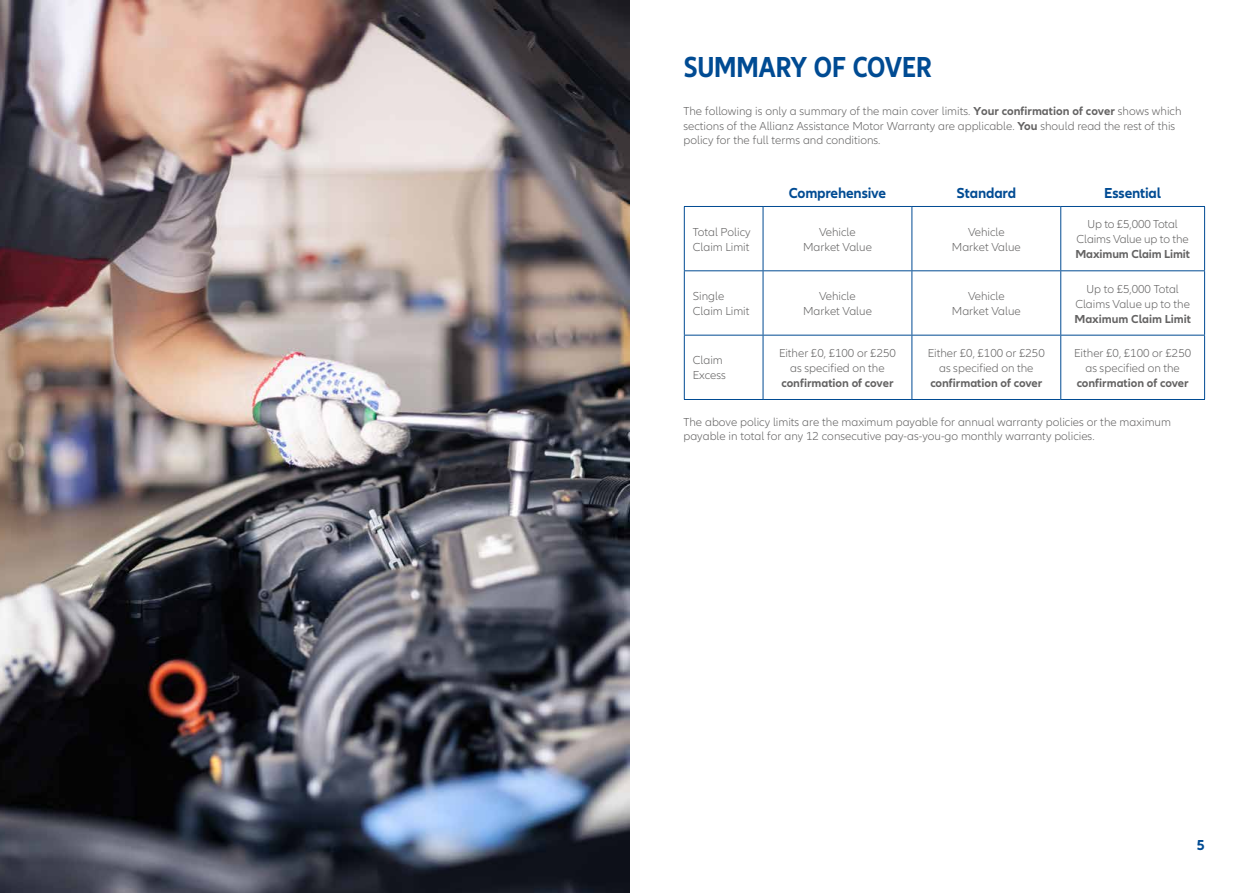
<style>
.page{position:relative;width:1259px;height:893px;background:#fff}
.page>*{position:absolute;margin:0;border:0;box-sizing:border-box;transform-origin:0 0}
.t1{font:700 condensed 30px "Allianz Neo";color:#004b93}
.t2{font:700 15px "Allianz Neo";letter-spacing:-.01em;color:#004b93}
.t3{font:300 12px/15px "Allianz Neo";color:#646363;text-align:center}
.t4{font:700 12px "Allianz Neo";color:#646363}
.s1{font-weight:700}
</style>
<div class="page">
<img style="left:0;top:0;width:629px;height:893px">
<hr style="left:684px;top:207px;width:1px;height:63px;background:#004b93">
<hr style="left:762px;top:207px;width:1px;height:63px;background:#004b93">
<hr style="left:911px;top:207px;width:1px;height:63px;background:#004b93">
<hr style="left:1060px;top:207px;width:1px;height:63px;background:#004b93">
<hr style="left:1204px;top:207px;width:1px;height:63px;background:#004b93">
<hr style="left:684px;top:270px;width:79px;height:1px;background:#004b93">
<hr style="left:684px;top:271px;width:1px;height:64px;background:#004b93">
<hr style="left:763px;top:270px;width:149px;height:1px;background:#004b93">
<hr style="left:762px;top:271px;width:1px;height:64px;background:#004b93">
<hr style="left:912px;top:270px;width:148px;height:1px;background:#004b93">
<hr style="left:911px;top:271px;width:1px;height:64px;background:#004b93">
<hr style="left:1060px;top:270px;width:145px;height:1px;background:#004b93">
<hr style="left:1060px;top:271px;width:1px;height:64px;background:#004b93">
<hr style="left:1204px;top:271px;width:1px;height:64px;background:#004b93">
<hr style="left:684px;top:335px;width:79px;height:1px;background:#004b93">
<hr style="left:684px;top:336px;width:1px;height:63px;background:#004b93">
<hr style="left:763px;top:335px;width:149px;height:1px;background:#004b93">
<hr style="left:762px;top:336px;width:1px;height:63px;background:#004b93">
<hr style="left:912px;top:335px;width:148px;height:1px;background:#004b93">
<hr style="left:911px;top:336px;width:1px;height:63px;background:#004b93">
<hr style="left:1060px;top:335px;width:145px;height:1px;background:#004b93">
<hr style="left:1060px;top:336px;width:1px;height:63px;background:#004b93">
<hr style="left:1204px;top:336px;width:1px;height:63px;background:#004b93">
<hr style="left:684px;top:399px;width:79px;height:1px;background:#004b93">
<hr style="left:763px;top:399px;width:149px;height:1px;background:#004b93">
<hr style="left:912px;top:399px;width:148px;height:1px;background:#004b93">
<hr style="left:1060px;top:399px;width:145px;height:1px;background:#004b93">
<hr style="left:684px;top:206px;width:79px;height:1px;background:#004b93">
<hr style="left:763px;top:206px;width:149px;height:1px;background:#004b93">
<hr style="left:912px;top:206px;width:148px;height:1px;background:#004b93">
<hr style="left:1060px;top:206px;width:145px;height:1px;background:#004b93">
<h1 class="t1" style="left:683px;top:50px;width:250px">SUMMARY OF COVER</h1>
<p class="t3" style="left:683px;top:105px;width:499px;line-height:14.4px;text-align:left">The following is only a summary of the main cover limits. <span class="s1">Your confirmation of cover</span> shows which sections of the Allianz Assistance Motor Warranty are applicable. <span class="s1">You</span> should read the rest of this policy for the full terms and conditions.</p>
<p class="t2" style="left:788px;top:184px;width:99px">Comprehensive</p>
<p class="t2" style="left:956px;top:184px;width:61px">Standard</p>
<p class="t2" style="left:1104px;top:184px;width:58px">Essential</p>
<p class="t3" style="left:693px;top:225px;width:59px;text-align:left">Total Policy<br>Claim Limit</p>
<p class="t3" style="left:803px;top:225px;width:70px">Vehicle<br>Market Value</p>
<p class="t3" style="left:952px;top:225px;width:70px">Vehicle<br>Market Value</p>
<p class="t3" style="left:1076px;top:217px;width:114px">Up to £5,000 Total<br>Claims Value up to the</p>
<p class="t4" style="left:1075px;top:247px;width:116px">Maximum Claim Limit</p>
<p class="t3" style="left:693px;top:289px;width:58px;text-align:left">Single<br>Claim Limit</p>
<p class="t3" style="left:803px;top:289px;width:70px">Vehicle<br>Market Value</p>
<p class="t3" style="left:952px;top:289px;width:70px">Vehicle<br>Market Value</p>
<p class="t3" style="left:1075px;top:281px;width:116px">Up to £5,000 Total<br>Claims Value up to the</p>
<p class="t4" style="left:1074px;top:312px;width:118px">Maximum Claim Limit</p>
<p class="t3" style="left:693px;top:353px;width:35px;text-align:left">Claim<br>Excess</p>
<p class="t3" style="left:779px;top:346px;width:118px">Either £0, £100 or £250 as specified on the</p>
<p class="t4" style="left:781px;top:376px;width:114px">confirmation of cover</p>
<p class="t3" style="left:1074px;top:346px;width:118px">Either £0, £100 or £250 as specified on the</p>
<p class="t4" style="left:1076px;top:376px;width:114px">confirmation of cover</p>
<p class="t3" style="left:683px;top:415px;width:489px;line-height:14.4px;text-align:left">The above policy limits are the maximum payable for annual warranty policies or the maximum payable in total for any 12 consecutive pay-as-you-go monthly warranty policies.</p>
<p class="t3" style="left:928px;top:346px;width:118px">Either £0, £100 or £250 as specified on the</p>
<p class="t4" style="left:930px;top:376px;width:114px">confirmation of cover</p>
<p class="t2" style="left:1197px;top:837px;width:10px">5</p>
</div>
